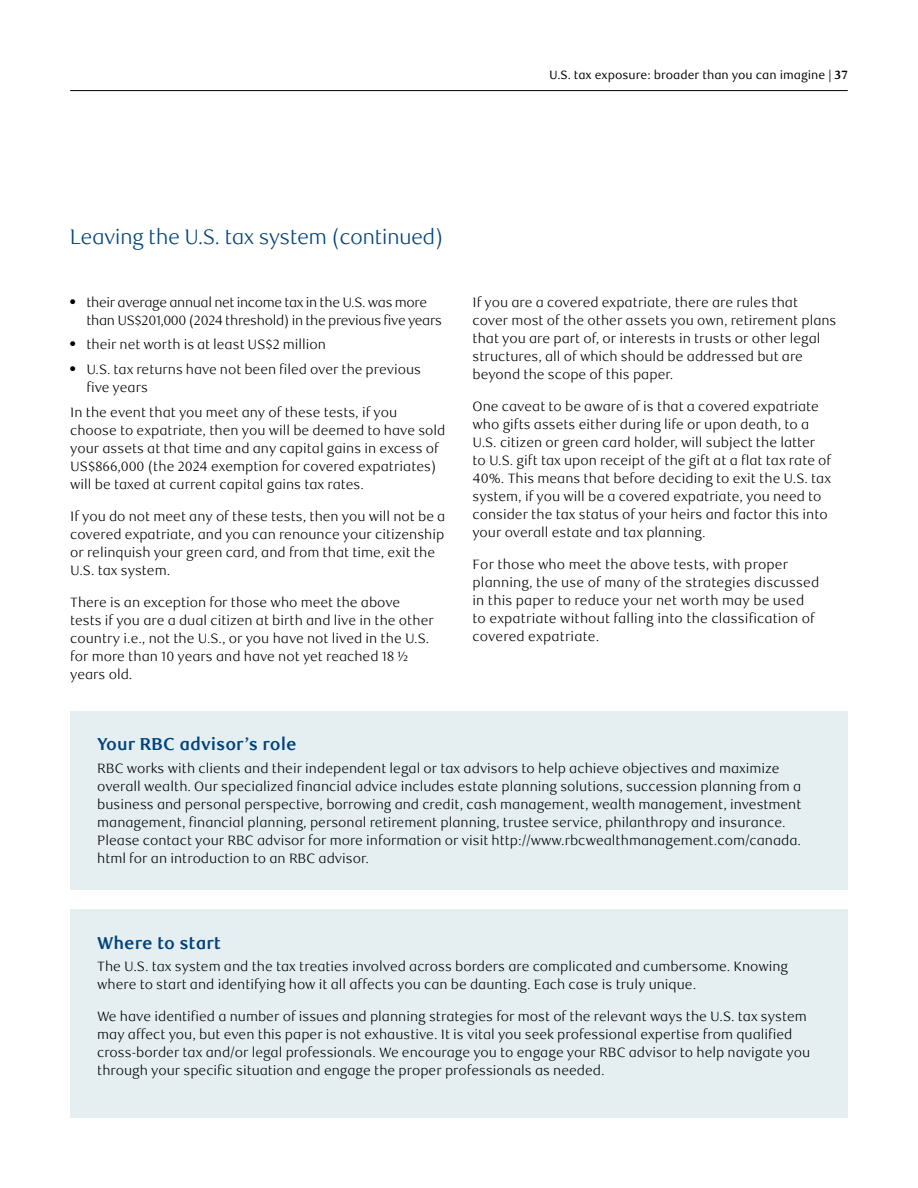
<style>
.page{position:relative;width:918px;height:1188px;background:#fff}
.page>*{position:absolute;margin:0;border:0;box-sizing:border-box;transform-origin:0 0}
.t1{font:300 21px "RBC Display";color:#00427a}
.t2{font:700 17.25px "RBC Text";color:#00427a}
.t3{font:300 13.5px/18px "RBC Text";color:#000}
.t4{font:300 13.5px/18px "RBC Text";letter-spacing:-.025em;color:#000}
.t5{font:12px "RBC Text";color:#000}
.s1{font-weight:700}
</style>
<div class="page">
<hr style="left:70px;top:90px;width:778px;height:1px;background:#000">
<div style="left:70px;top:909px;width:778px;height:209px;background:#e5eff2"></div>
<div style="left:70px;top:711px;width:778px;height:179px;background:#e5eff2"></div>
<p class="t5" style="left:549px;top:68px;width:300px">U.S. tax exposure: broader than you can imagine | <span class="s1">37</span></p>
<h1 class="t1" style="left:70px;top:225px;width:375px">Leaving the U.S. tax system (continued)</h1>
<p class="t4" style="left:86px;top:293px;width:357px;text-indent:-16px">● their average annual net income tax in the U.S. was more than US$201,000 (2024 threshold) in the previous five years</p>
<p class="t3" style="left:70px;top:336px;width:257px">● their net worth is at least US$2 million</p>
<p class="t3" style="left:86px;top:361px;width:336px;text-indent:-16px">● U.S. tax returns have not been filed over the previous five years</p>
<p class="t3" style="left:70px;top:404px;width:377px">In the event that you meet any of these tests, if you choose to expatriate, then you will be deemed to have sold your assets at that time and any capital gains in excess of US$866,000 (the 2024 exemption for covered expatriates) will be taxed at current capital gains tax rates.</p>
<p class="t3" style="left:70px;top:508px;width:377px">If you do not meet any of these tests, then you will not be a covered expatriate, and you can renounce your citizenship or relinquish your green card, and from that time, exit the U.S. tax system.</p>
<p class="t3" style="left:70px;top:594px;width:365px">There is an exception for those who meet the above tests if you are a dual citizen at birth and live in the other country i.e., not the U.S., or you have not lived in the U.S. for more than 10 years and have not yet reached 18 ½ years old.</p>
<p class="t3" style="left:472px;top:293px;width:366px">If you are a covered expatriate, there are rules that cover most of the other assets you own, retirement plans that you are part of, or interests in trusts or other legal structures, all of which should be addressed but are beyond the scope of this paper.</p>
<p class="t3" style="left:472px;top:398px;width:360px">One caveat to be aware of is that a covered expatriate who gifts assets either during life or upon death, to a U.S. citizen or green card holder, will subject the latter to U.S. gift tax upon receipt of the gift at a flat tax rate of 40%. This means that before deciding to exit the U.S. tax system, if you will be a covered expatriate, you need to consider the tax status of your heirs and factor this into your overall estate and tax planning.</p>
<p class="t3" style="left:472px;top:556px;width:348px">For those who meet the above tests, with proper planning, the use of many of the strategies discussed in this paper to reduce your net worth may be used to expatriate without falling into the classification of covered expatriate.</p>
<p class="t2" style="left:97px;top:734px;width:201px">Your RBC advisor’s role</p>
<p class="t3" style="left:97px;top:759px;width:706px">RBC works with clients and their independent legal or tax advisors to help achieve objectives and maximize overall wealth. Our specialized financial advice includes estate planning solutions, succession planning from a business and personal perspective, borrowing and credit, cash management, wealth management, investment management, financial planning, personal retirement planning, trustee service, philanthropy and insurance.<br>Please contact your RBC advisor for more information or visit http://www.rbcwealthmanagement.com/canada. html for an introduction to an RBC advisor.</p>
<p class="t2" style="left:97px;top:932px;width:125px">Where to start</p>
<p class="t3" style="left:97px;top:958px;width:692px">The U.S. tax system and the tax treaties involved across borders are complicated and cumbersome. Knowing where to start and identifying how it all affects you can be daunting. Each case is truly unique.</p>
<p class="t3" style="left:97px;top:1008px;width:714px">We have identified a number of issues and planning strategies for most of the relevant ways the U.S. tax system may affect you, but even this paper is not exhaustive. It is vital you seek professional expertise from qualified cross-border tax and/or legal professionals. We encourage you to engage your RBC advisor to help navigate you through your specific situation and engage the proper professionals as needed.</p>
</div>
